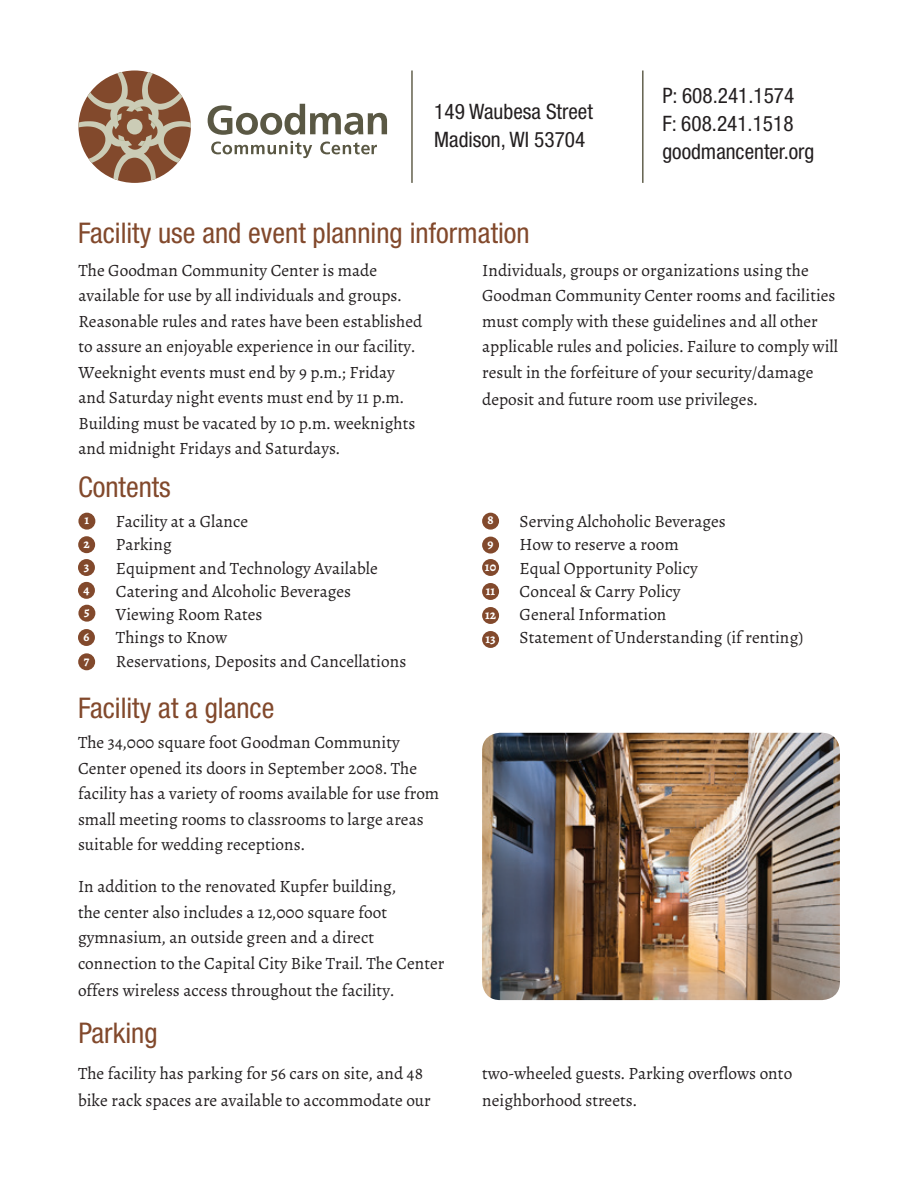
<style>
.page{position:relative;width:918px;height:1188px;background:#fff}
.page>*{position:absolute;margin:0;border:0;box-sizing:border-box;transform-origin:0 0}
.t1{font:condensed 28.5px "Helvetica Neue LT Std";color:#82492c}
.t2{font:condensed 21.3px/28.3px "Helvetica Neue LT Std";color:#231f20}
.t3{font:17.25px/25.5px "Alegreya";color:#231f20}
.t4{font:700 12.9px/23px "Alegreya";color:#fff}
</style>
<div class="page">
<svg style="left:78px;top:72px;width:113px;height:108px"></svg>
<div style="left:127px;top:119px;width:15px;height:16px;background:#cbccb6;border-radius:50%"></div>
<svg style="left:208px;top:104px;width:179px;height:31px"></svg>
<svg style="left:211px;top:141px;width:101px;height:17px"></svg>
<svg style="left:320px;top:142px;width:57px;height:12px"></svg>
<hr style="left:411px;top:70px;width:2px;height:113px;background:#5a5844">
<hr style="left:642px;top:70px;width:2px;height:113px;background:#5a5844">
<img style="left:482px;top:733px;width:358px;height:267px">
<div style="left:78px;top:513px;width:17px;height:17px;background:#82492c;border-radius:50%"></div>
<div style="left:78px;top:536px;width:17px;height:17px;background:#82492c;border-radius:50%"></div>
<div style="left:78px;top:559px;width:17px;height:17px;background:#82492c;border-radius:50%"></div>
<div style="left:78px;top:582px;width:17px;height:17px;background:#82492c;border-radius:50%"></div>
<div style="left:78px;top:605px;width:17px;height:17px;background:#82492c;border-radius:50%"></div>
<div style="left:482px;top:513px;width:17px;height:17px;background:#82492c;border-radius:50%"></div>
<div style="left:482px;top:537px;width:17px;height:17px;background:#82492c;border-radius:50%"></div>
<div style="left:482px;top:559px;width:17px;height:17px;background:#82492c;border-radius:50%"></div>
<div style="left:482px;top:583px;width:17px;height:17px;background:#82492c;border-radius:50%"></div>
<div style="left:78px;top:629px;width:17px;height:17px;background:#82492c;border-radius:50%"></div>
<div style="left:78px;top:653px;width:17px;height:17px;background:#82492c;border-radius:50%"></div>
<div style="left:482px;top:607px;width:17px;height:17px;background:#82492c;border-radius:50%"></div>
<div style="left:482px;top:631px;width:17px;height:17px;background:#82492c;border-radius:50%"></div>
<p class="t2" style="left:434px;top:97px;width:160px">149 Waubesa Street<br>Madison, WI 53704</p>
<p class="t2" style="left:662px;top:81px;width:154px">P: 608.241.1574<br>F: 608.241.1518 goodmancenter.org</p>
<h1 class="t1" style="left:78px;top:217px;width:453px">Facility use and event planning information</h1>
<p class="t3" style="left:482px;top:257px;width:357px">Individuals, groups or organizations using the Goodman Community Center rooms and facilities must comply with these guidelines and all other applicable rules and policies. Failure to comply will result in the forfeiture of your security/damage deposit and future room use privileges.</p>
<p class="t3" style="left:78px;top:257px;width:345px">The Goodman Community Center is made available for use by all individuals and groups.<br>Reasonable rules and rates have been established to assure an enjoyable experience in our facility.<br>Weeknight events must end by 9 p.m.; Friday and Saturday night events must end by 11 p.m.<br>Building must be vacated by 10 p.m. weeknights and midnight Fridays and Saturdays.</p>
<h1 class="t1" style="left:78px;top:470px;width:94px">Contents</h1>
<p class="t3" style="left:116px;top:510px;width:292px;line-height:23.2px">Facility at a Glance<br>Parking<br>Equipment and Technology Available<br>Catering and Alcoholic Beverages<br>Viewing Room Rates<br>Things to Know<br>Reservations, Deposits and Cancellations</p>
<p class="t4" style="left:83px;top:509px;width:8px;text-align:justify">1<br>2<br>3<br>4<br>5</p>
<p class="t3" style="left:520px;top:510px;width:286px;line-height:23.2px">Serving Alchoholic Beverages<br>How to reserve a room<br>Equal Opportunity Policy<br>Conceal &amp; Carry Policy<br>General Information<br>Statement of Understanding (if renting)</p>
<p class="t4" style="left:487px;top:508px;width:8px;line-height:24px">8<br>9</p>
<p class="t4" style="left:485px;top:554px;width:13px;line-height:24px">10<br>11</p>
<p class="t4" style="left:485px;top:602px;width:12px;line-height:24px">12<br>13</p>
<p class="t4" style="left:83px;top:624px;width:8px;line-height:24.3px">6<br>7</p>
<h1 class="t1" style="left:78px;top:692px;width:198px">Facility at a glance</h1>
<p class="t3" style="left:78px;top:730px;width:363px">The 34,000 square foot Goodman Community Center opened its doors in September 2008. The facility has a variety of rooms available for use from small meeting rooms to classrooms to large areas suitable for wedding receptions.</p>
<p class="t3" style="left:78px;top:874px;width:368px">In addition to the renovated Kupfer building,<br>the center also includes a 12,000 square foot gymnasium, an outside green and a direct connection to the Capital City Bike Trail. The Center offers wireless access throughout the facility.</p>
<h1 class="t1" style="left:78px;top:1016px;width:81px">Parking</h1>
<p class="t3" style="left:78px;top:1060px;width:354px;line-height:27px">The facility has parking for 56 cars on site, and 48 bike rack spaces are available to accommodate our</p>
<p class="t3" style="left:482px;top:1060px;width:312px;line-height:27px">two-wheeled guests. Parking overflows onto neighborhood streets.</p>
</div>
